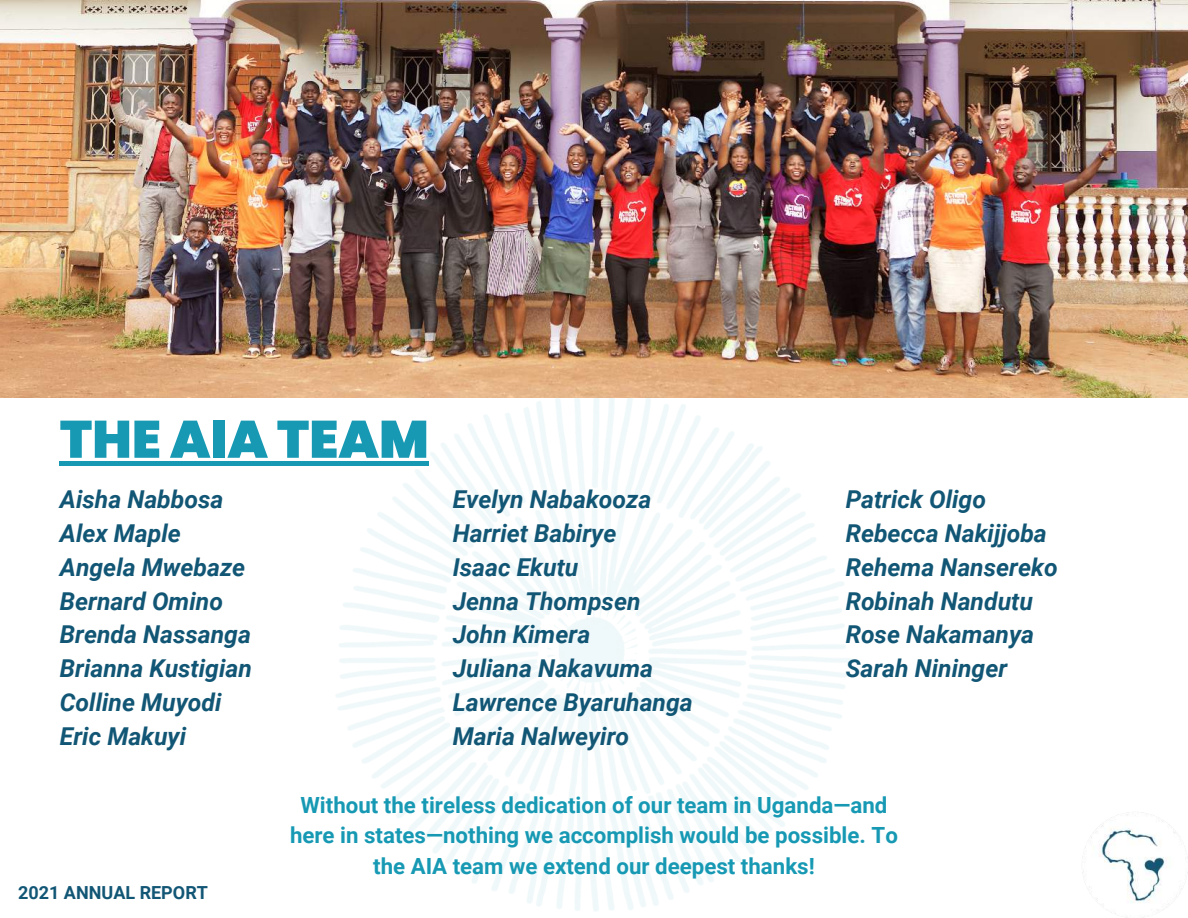
<style>
.page{position:relative;width:1188px;height:918px;background:#fff}
.page>*{position:absolute;margin:0;border:0;box-sizing:border-box;transform-origin:0 0}
.t1{font:900 52.5px "Poppins";color:#1799b4}
.t2{font:italic 700 24.6px/33.8px "Roboto";color:#125675}
.t3{font:700 22.35px/30.3px "Roboto";color:#1799b4;text-align:center}
.t4{font:700 18px "Roboto";color:#125675}
</style>
<div class="page">
<img style="left:1082px;top:812px;width:106px;height:102px">
<img style="left:0;top:0;width:1188px;height:397px">
<div style="left:60px;top:461px;width:369px;height:5px;background:#1799b4"></div>
<h1 class="t1" style="left:60px;top:409px;width:371px">THE AIA TEAM</h1>
<p class="t2" style="left:60px;top:482px;width:194px">Aisha Nabbosa<br>Alex Maple<br>Angela Mwebaze<br>Bernard Omino<br>Brenda Nassanga<br>Brianna Kustigian<br>Colline Muyodi<br>Eric Makuyi</p>
<p class="t2" style="left:453px;top:482px;width:242px">Evelyn Nabakooza<br>Harriet Babirye<br>Isaac Ekutu<br>Jenna Thompsen<br>John Kimera<br>Juliana Nakavuma<br>Lawrence Byaruhanga<br>Maria Nalweyiro</p>
<p class="t2" style="left:846px;top:482px;width:213px">Patrick Oligo<br>Rebecca Nakijjoba<br>Rehema Nansereko<br>Robinah Nandutu<br>Rose Nakamanya<br>Sarah Nininger</p>
<p class="t4" style="left:18px;top:880px;width:191px">2021 ANNUAL REPORT</p>
<p class="t3" style="left:290px;top:789px;width:609px">Without the tireless dedication of our team in Uganda—and here in states—nothing we accomplish would be possible. To the AIA team we extend our deepest thanks!</p>
</div>
